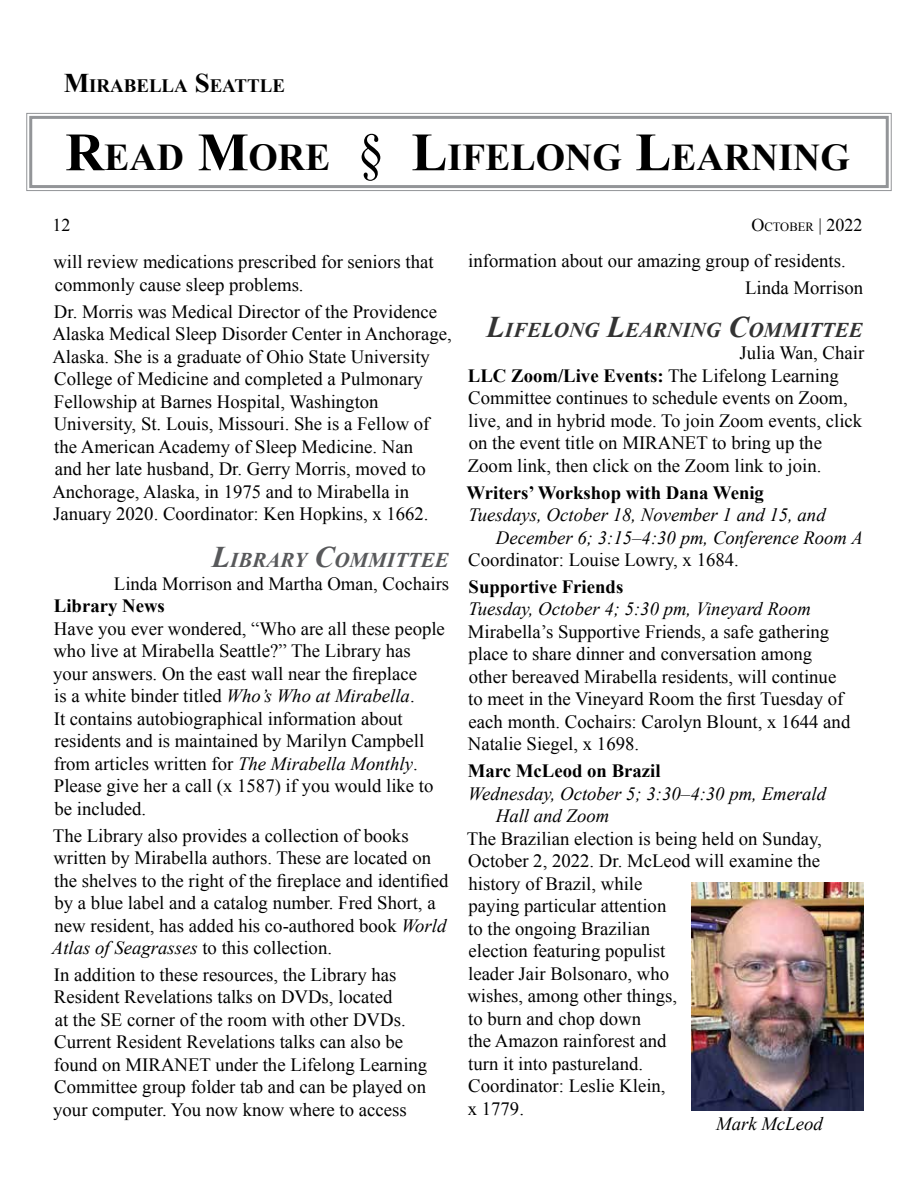
<style>
.page{position:relative;width:918px;height:1188px;background:#fff}
.page>*{position:absolute;margin:0;border:0;box-sizing:border-box;transform-origin:0 0}
.t1{font:700 37.8px "Times New Roman";color:#000}
.t2{font:italic 700 21px "Times New Roman";color:#333}
.t3{font:italic 700 21px "Times New Roman";color:#58595b}
.t4{font:700 18.9px "Times New Roman";color:#000}
.t5{font:18.75px/22.5px "Times New Roman";color:#000}
.t6{font:italic 18.75px/22.5px "Times New Roman";color:#000}
.t7{font:700 18.75px "Times New Roman";color:#000}
.t8{font:18px "Times New Roman";color:#000}
.s1{font-size:27px}
.s2{font-size:54px}
.s3{font-weight:400;font-size:54px}
.s4{font-size:12.6px}
.s5{font-size:30px}
.s6{font-weight:700}
.s7{font-style:italic}
</style>
<div class="page">
<svg style="left:26px;top:112px;width:866px;height:79px"></svg>
<div style="left:29px;top:116px;width:860px;height:72px;border:3px solid #939598"></div>
<img style="left:691px;top:882px;width:173px;height:229px">
<p class="t4" style="left:64px;top:72px;width:223px"><span class="s1">M</span>IRABELLA <span class="s1">S</span>EATTLE</p>
<h1 class="t1" style="left:65px;top:131px;width:786px"><span class="s2">R</span>EAD <span class="s2">M</span>ORE <span class="s3">§</span> <span class="s2">L</span>IFELONG <span class="s2">L</span>EARNING</h1>
<p class="t8" style="left:52px;top:213px;width:19px">12</p>
<p class="t8" style="left:751px;top:213px;width:113px">O<span class="s4">CTOBER</span> | 2022</p>
<p class="t5" style="left:745px;top:247px;width:120px;line-height:26.8px;text-indent:-277px">information about our amazing group of residents.<br>Linda Morrison</p>
<p class="t2" style="left:487px;top:315px;width:281px"><span class="s5">L</span>IFELONG <span class="s5">L</span>EARNING <span class="s5">C</span>OMM</p>
<p class="t5" style="left:53px;top:250px;width:382px">will review medications prescribed for seniors that commonly cause sleep problems.</p>
<p class="t5" style="left:52px;top:300px;width:401px">Dr. Morris was Medical Director of the Providence Alaska Medical Sleep Disorder Center in Anchorage, Alaska. She is a graduate of Ohio State University College of Medicine and completed a Pulmonary Fellowship at Barnes Hospital, Washington University, St. Louis, Missouri. She is a Fellow of the American Academy of Sleep Medicine. Nan<br>and her late husband, Dr. Gerry Morris, moved to Anchorage, Alaska, in 1975 and to Mirabella in January 2020. Coordinator: Ken Hopkins, x 1662.</p>
<p class="t3" style="left:212px;top:546px;width:142px"><span class="s5">L</span>IBRARY <span class="s5">C</span>OMM</p>
<p class="t2" style="left:801px;top:315px;width:63px">ITTEE</p>
<p class="t5" style="left:468px;top:341px;width:398px;text-indent:272px">Julia Wan, Chair <span class="s6">LLC Zoom/Live Events:</span> The Lifelong Learning Committee continues to schedule events on Zoom, live, and in hybrid mode. To join Zoom events, click on the event title on MIRANET to bring up the Zoom link, then click on the Zoom link to join.</p>
<p class="t7" style="left:466px;top:479px;width:299px">Writers’ Workshop with Dana Wenig</p>
<p class="t6" style="left:496px;top:503px;width:369px;text-indent:-27px">Tuesdays, October 18, November 1 and 15, and<br>December 6; 3:15–4:30 pm, Conference Room A</p>
<p class="t5" style="left:468px;top:548px;width:272px">Coordinator: Louise Lowry, x 1684.</p>
<p class="t7" style="left:469px;top:574px;width:156px">Supportive Friends</p>
<p class="t6" style="left:468px;top:597px;width:344px">Tuesday, October 4; 5:30 pm, Vineyard Room</p>
<p class="t5" style="left:468px;top:620px;width:384px">Mirabella’s Supportive Friends, a safe gathering place to share dinner and conversation among other bereaved Mirabella residents, will continue to meet in the Vineyard Room the first Tuesday of each month. Cochairs: Carolyn Blount, x 1644 and Natalie Siegel, x 1698.</p>
<p class="t7" style="left:468px;top:758px;width:194px">Marc McLeod on Brazil</p>
<p class="t6" style="left:496px;top:782px;width:332px;text-indent:-28px">Wednesday, October 5; 3:30–4:30 pm, Emerald<br>Hall and Zoom</p>
<p class="t5" style="left:467px;top:827px;width:356px">The Brazilian election is being held on Sunday,<br>October 2, 2022. Dr. McLeod will examine the history of Brazil, while<br>paying particular attention<br>to the ongoing Brazilian<br>election featuring populist<br>leader Jair Bolsonaro, who<br>wishes, among other things,<br>to burn and chop down<br>the Amazon rainforest and<br>turn it into pastureland.<br>Coordinator: Leslie Klein,<br>x 1779.</p>
<p class="t3" style="left:387px;top:546px;width:63px">ITTEE</p>
<p class="t5" style="left:114px;top:572px;width:337px">Linda Morrison and Martha Oman, Cochairs</p>
<p class="t7" style="left:54px;top:593px;width:112px">Library News</p>
<p class="t5" style="left:53px;top:617px;width:393px">Have you ever wondered, “Who are all these people who live at Mirabella Seattle?” The Library has your answers. On the east wall near the fireplace<br>is a white binder titled <span class="s7">Who’s Who at Mirabella</span>.<br>It contains autobiographical information about residents and is maintained by Marilyn Campbell from articles written for <span class="s7">The Mirabella Monthly</span>.<br>Please give her a call (x 1587) if you would like to be included.</p>
<p class="t5" style="left:52px;top:824px;width:398px">The Library also provides a collection of books written by Mirabella authors. These are located on the shelves to the right of the fireplace and identified by a blue label and a catalog number. Fred Short, a new resident, has added his co-authored book <span class="s7">World Atlas of Seagrasses</span> to this collection.</p>
<p class="t5" style="left:53px;top:963px;width:376px">In addition to these resources, the Library has Resident Revelations talks on DVDs, located<br>at the SE corner of the room with other DVDs.<br>Current Resident Revelations talks can also be found on MIRANET under the Lifelong Learning Committee group folder tab and can be played on your computer. You now know where to access</p>
<p class="t6" style="left:716px;top:1112px;width:108px">Mark McLeod</p>
</div>
